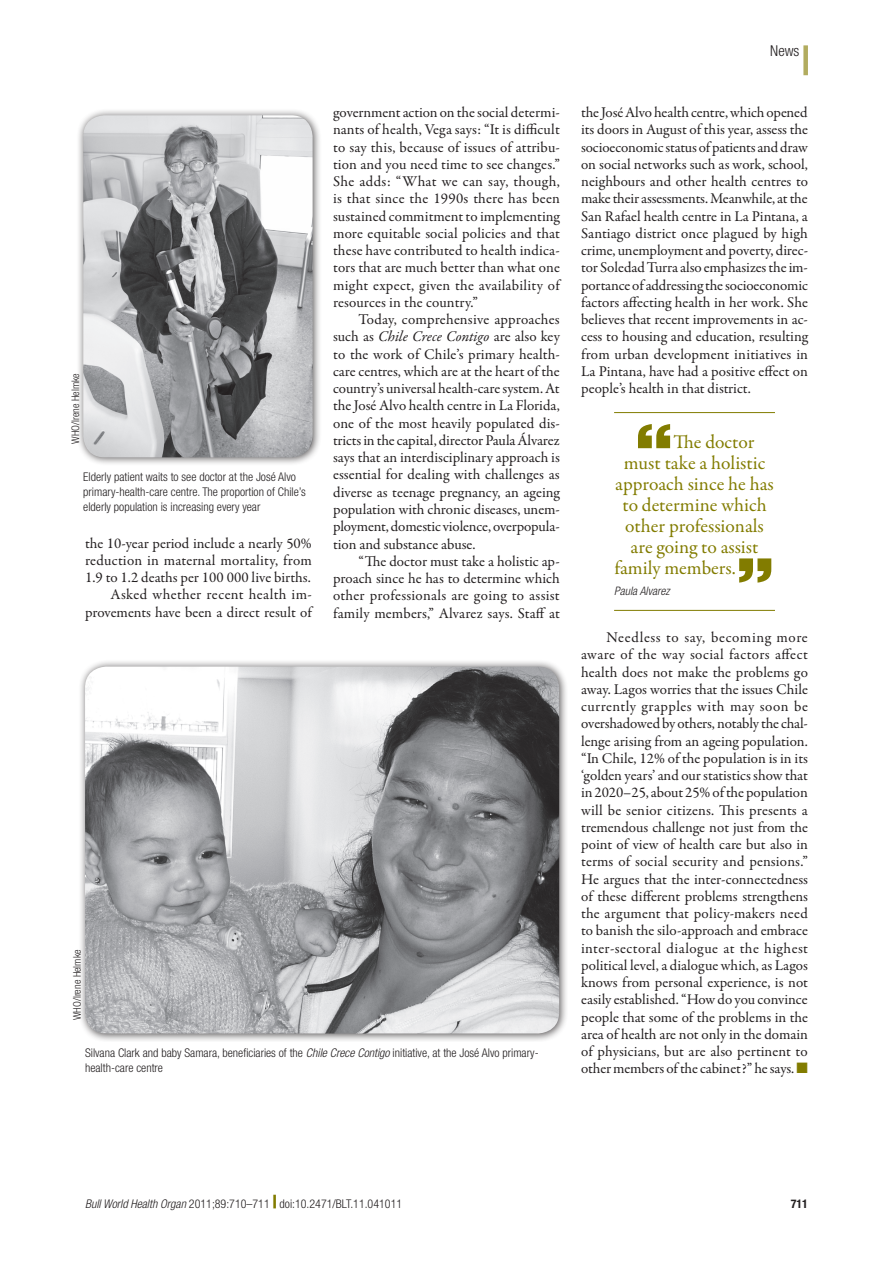
<style>
.page{position:relative;width:893px;height:1263px;background:#fff}
.page>*{position:absolute;margin:0;border:0;box-sizing:border-box;transform-origin:0 0}
.t1{font:900 63.75px "Helvetica Neue LT Std";color:#827c00;scale:1.18 1}
.t2{font:19.5px "Garamond Premr Pro";color:#827c00}
.t3{font:15px/17.2px "Garamond Premr Pro";color:#231f20;text-align:justify}
.t4{font:300 condensed 15px "Helvetica Neue LT Std";color:#231f20}
.t5{font:300 condensed 12px/15px "Helvetica Neue LT Std";color:#231f20}
.t6{font:700 condensed 12px "Helvetica Neue LT Std";color:#231f20}
.t7{font:italic 300 condensed 11.7px "Helvetica Neue LT Std";letter-spacing:.005em;color:#231f20}
.t8{font:300 condensed 10.5px "Helvetica Neue LT Std";color:#231f20}
.s1{font-style:italic}
.s2{color:#827c00}
.s3{font-weight:800;font-stretch:expanded;font-size:18px;color:#827c00}
</style>
<div class="page">
<div style="left:803px;top:45px;width:5px;height:30px;background:#b2ac5f"></div>
<hr style="left:614px;top:412px;width:161px;height:1px;background:#827c00">
<hr style="left:614px;top:610px;width:161px;height:1px;background:#827c00">
<div style="left:78px;top:659px;width:490px;height:383px;background:#231f20;opacity:.75"></div>
<img style="left:85px;top:667px;width:474px;height:366px">
<div style="left:76px;top:108px;width:245px;height:358px;background:#231f20;opacity:.75"></div>
<img style="left:83px;top:115px;width:230px;height:342px">
<p class="t4" style="left:770px;top:42px;width:31px">News</p>
<p class="t8" style="left:70px;top:444px;width:72px;rotate:-90deg">WHO/Irene Helmke</p>
<p class="t5" style="left:83px;top:469px;width:224px">Elderly patient waits to see doctor at the José Alvo primary-health-care centre. The proportion of Chile’s elderly population is increasing every year</p>
<p class="t3" style="left:85px;top:534px;width:228px;text-align:right">the 10-year period include a nearly 50% reduction in maternal mortality, from 1.9 to 1.2 deaths per 100 000 live births.<br>Asked whether recent health im&shy;provements have been a direct result of</p>
<p class="t3" style="left:333px;top:104px;width:228px">government action on the social determi&shy;nants of health, Vega says: “It is difficult to say this, because of issues of attribu&shy;tion and you need time to see changes.” She adds: “What we can say, though, is that since the 1990s there has been sustained commitment to implementing more equitable social policies and that these have contributed to health indica&shy;tors that are much better than what one might expect, given the availability of resources in the country.”</p>
<p class="t3" style="left:333px;top:311px;width:228px;text-indent:26px">Today, comprehensive approaches such as <span class="s1">Chile Crece Contigo</span> are also key to the work of Chile’s primary health&shy;care centres, which are at the heart of the country’s universal health-care system. At the José Alvo health centre in La Florida, one of the most heavily populated dis&shy;tricts in the capital, director Paula Álvarez says that an interdisciplinary approach is essential for dealing with challenges as diverse as teenage pregnancy, an ageing population with chronic diseases, unem&shy;ployment, domestic violence, overpopula&shy;tion and substance abuse.</p>
<p class="t3" style="left:333px;top:553px;width:228px;text-indent:26px">“The doctor must take a holistic ap&shy;proach since he has to determine which other professionals are going to assist family members,” Alvarez says. Staff at</p>
<p class="t8" style="left:71px;top:1020px;width:72px;rotate:-90deg">WHO/Irene Helmke</p>
<p class="t5" style="left:85px;top:1045px;width:455px">Silvana Clark and baby Samara, beneficiaries of the <span class="s1">Chile Crece Contigo</span> initiative, at the José Alvo primary&shy;health-care centre</p>
<p class="t3" style="left:581px;top:104px;width:228px">the José Alvo health centre, which opened its doors in August of this year, assess the socioeconomic status of patients and draw on social networks such as work, school, neighbours and other health centres to make their assessments. Meanwhile, at the San Rafael health centre in La Pintana, a Santiago district once plagued by high crime, unemployment and poverty, direc&shy;tor Soledad Turra also emphasizes the im&shy;portance of addressing the socioeconomic factors affecting health in her work. She believes that recent improvements in ac&shy;cess to housing and education, resulting from urban development initiatives in La Pintana, have had a positive effect on people’s health in that district.</p>
<h1 class="t1" style="left:634px;top:409px;width:34px">“</h1>
<h2 class="t2" style="left:673px;top:430px;width:83px">The doctor</h2>
<h2 class="t2" style="left:624px;top:451px;width:143px">must take a holistic</h2>
<h2 class="t2" style="left:615px;top:472px;width:160px">approach since he has</h2>
<h2 class="t2" style="left:622px;top:493px;width:146px">to determine which</h2>
<h2 class="t2" style="left:625px;top:514px;width:140px">other professionals</h2>
<h2 class="t2" style="left:631px;top:535px;width:129px">are going to assist</h2>
<h2 class="t2" style="left:614px;top:556px;width:123px">family members.</h2>
<p class="t7" style="left:614px;top:584px;width:57px">Paula Alvarez</p>
<h1 class="t1" style="left:736px;top:543px;width:34px">”</h1>
<p class="t3" style="left:581px;top:629px;width:228px;text-indent:26px">Needless to say, becoming more aware of the way social factors affect health does not make the problems go away. Lagos worries that the issues Chile currently grapples with may soon be overshadowed by others, notably the chal&shy;lenge arising from an ageing population. “In Chile, 12% of the population is in its ‘golden years’ and our statistics show that in 2020–25, about 25% of the population will be senior citizens. This presents a tremendous challenge not just from the point of view of health care but also in terms of social security and pensions.” He argues that the inter-connectedness of these different problems strengthens the argument that policy-makers need to banish the silo-approach and embrace inter-sectoral dialogue at the highest political level, a dialogue which, as Lagos knows from personal experience, is not easily established. “How do you convince people that some of the problems in the area of health are not only in the domain of physicians, but are also pertinent to other members of the cabinet?” he says. <span class="s2">■</span></p>
<p class="t5" style="left:85px;top:1196px;width:319px"><span class="s1">Bull World Health Organ</span> 2011;89:710–711 <span class="s3">|</span> doi:10.2471/BLT.11.041011</p>
<p class="t6" style="left:791px;top:1196px;width:19px">711</p>
</div>
